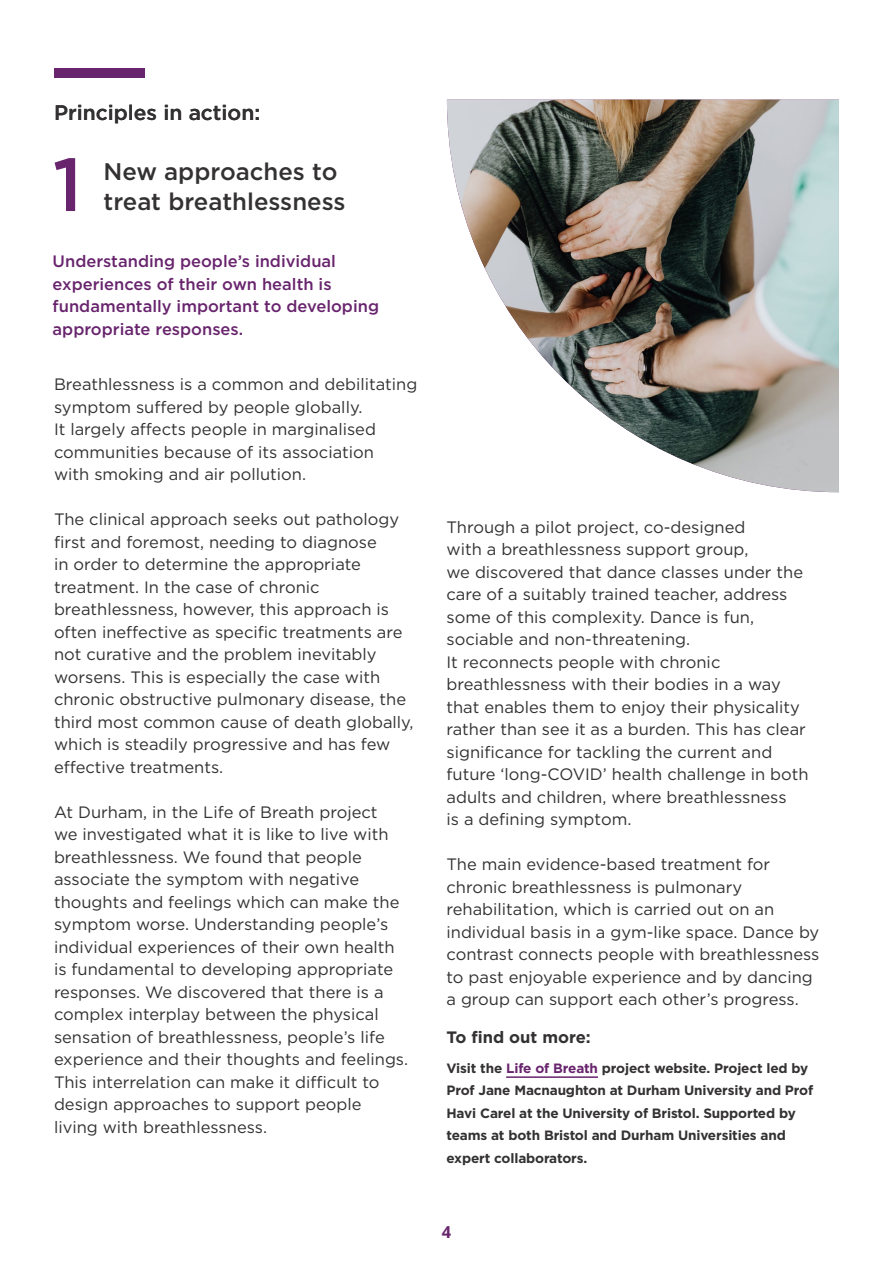
<style>
.page{position:relative;width:893px;height:1263px;background:#fff}
.page>*{position:absolute;margin:0;border:0;box-sizing:border-box;transform-origin:0 0}
.t1{font:500 75px "Gotham";color:#68246d}
.t2{font:500 24px/30px "Gotham";color:#333132}
.t3{font:500 21px "Gotham";color:#333132}
.t4{font:16.5px/22.5px "Gotham";color:#333132}
.t5{font:500 16.5px/22.5px "Gotham";color:#68246d}
.t6{font:700 16.5px "Gotham";color:#333132}
.t7{font:700 16.5px "Open Sans";color:#68246d}
.t8{font:700 13.5px/22.5px "Gotham";letter-spacing:-.01em;color:#333132}
.s1{color:#68246d}
</style>
<div class="page">
<hr style="left:506px;top:1076px;width:92px;height:2px;background:#68246d">
<img style="left:447px;top:100px;width:392px;height:392px">
<div style="left:54px;top:69px;width:90px;height:9px;background:#68246d"></div>
<p class="t3" style="left:54px;top:99px;width:208px">Principles in action:</p>
<h1 class="t1" style="left:53px;top:135px;width:31px">1</h1>
<h2 class="t2" style="left:104px;top:156px;width:244px">New approaches to treat breathlessness</h2>
<p class="t5" style="left:53px;top:250px;width:328px">Understanding people’s individual experiences of their own health is fundamentally important to developing appropriate responses.</p>
<p class="t4" style="left:54px;top:373px;width:365px">Breathlessness is a common and debilitating symptom suffered by people globally.<br>It largely affects people in marginalised communities because of its association<br>with smoking and air pollution.</p>
<p class="t4" style="left:54px;top:508px;width:361px">The clinical approach seeks out pathology first and foremost, needing to diagnose<br>in order to determine the appropriate treatment. In the case of chronic breathlessness, however, this approach is often ineffective as specific treatments are not curative and the problem inevitably worsens. This is especially the case with chronic obstructive pulmonary disease, the third most common cause of death globally, which is steadily progressive and has few effective treatments.</p>
<p class="t4" style="left:54px;top:800px;width:356px">At Durham, in the Life of Breath project<br>we investigated what it is like to live with breathlessness. We found that people associate the symptom with negative thoughts and feelings which can make the symptom worse. Understanding people’s individual experiences of their own health is fundamental to developing appropriate responses. We discovered that there is a complex interplay between the physical sensation of breathlessness, people’s life experience and their thoughts and feelings.<br>This interrelation can make it difficult to design approaches to support people living with breathlessness.</p>
<p class="t4" style="left:446px;top:515px;width:364px">Through a pilot project, co-designed<br>with a breathlessness support group,<br>we discovered that dance classes under the care of a suitably trained teacher, address some of this complexity. Dance is fun, sociable and non-threatening.<br>It reconnects people with chronic breathlessness with their bodies in a way that enables them to enjoy their physicality rather than see it as a burden. This has clear significance for tackling the current and future ‘long-COVID’ health challenge in both adults and children, where breathlessness<br>is a defining symptom.</p>
<p class="t4" style="left:446px;top:853px;width:374px">The main evidence-based treatment for chronic breathlessness is pulmonary rehabilitation, which is carried out on an individual basis in a gym-like space. Dance by contrast connects people with breathlessness to past enjoyable experience and by dancing a group can support each other’s progress.</p>
<p class="t6" style="left:446px;top:1026px;width:146px">To find out more:</p>
<p class="t8" style="left:446px;top:1056px;width:368px">Visit the <span class="s1">Life of Breath</span> project website. Project led by Prof Jane Macnaughton at Durham University and Prof Havi Carel at the University of Bristol. Supported by teams at both Bristol and Durham Universities and expert collaborators.</p>
<p class="t7" style="left:442px;top:1220px;width:11px">4</p>
</div>
